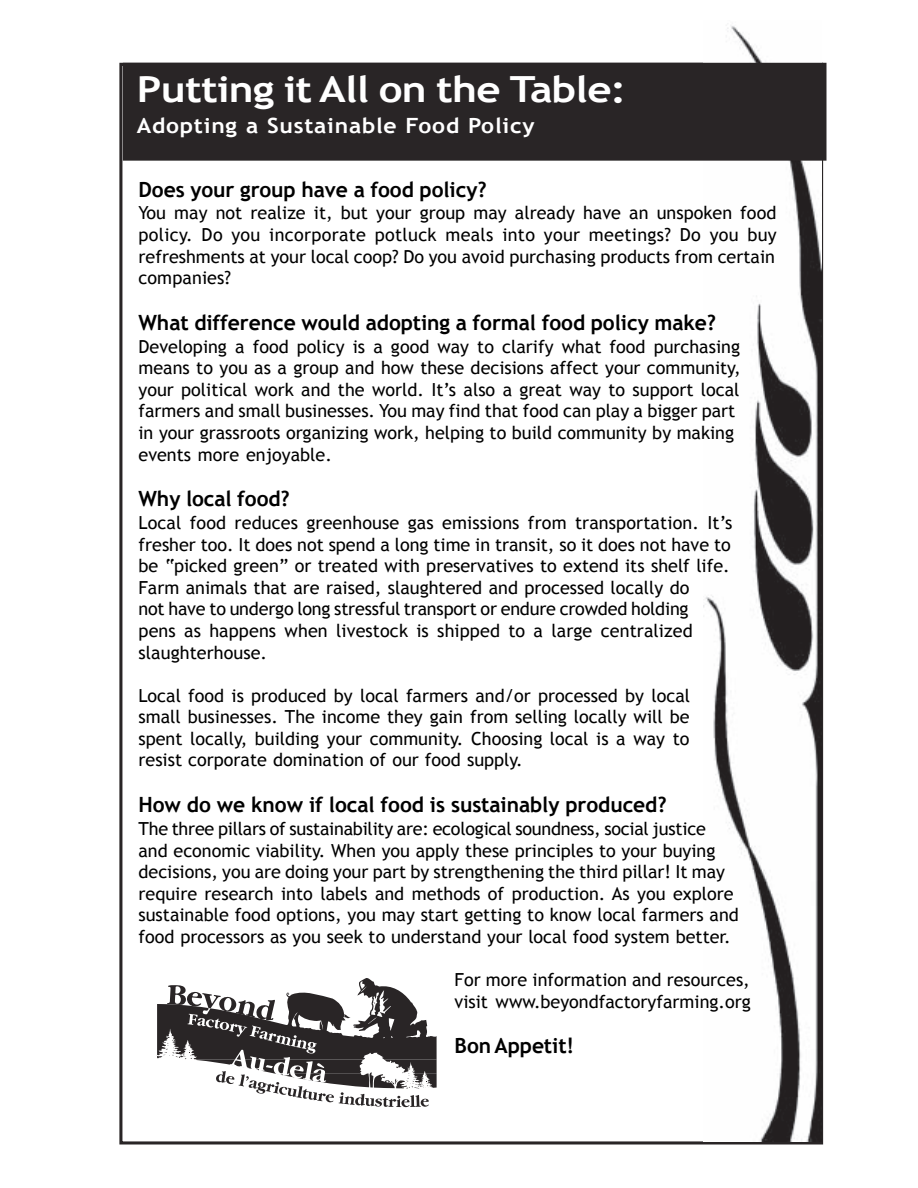
<style>
.page{position:relative;width:918px;height:1188px;background:#fff}
.page>*{position:absolute;margin:0;border:0;box-sizing:border-box;transform-origin:0 0}
.t1{font:700 36px "Trebuchet MS";letter-spacing:-.015em;color:#fff;scale:1.17 1}
.t2{font:700 21px "Trebuchet MS";letter-spacing:-.005em;color:#000}
.t3{font:700 21px "Trebuchet MS";letter-spacing:.035em;color:#fff;scale:1.09 1}
.t4{font:18px/21.6px "Trebuchet MS";color:#000}
</style>
<div class="page">
<img style="left:703px;top:25px;width:119px;height:1116px">
<div style="left:124px;top:63px;width:702px;height:97px;background:#292526"></div>
<div style="left:123px;top:63px;width:704px;height:98px;border:1px solid #292526"></div>
<svg style="left:157px;top:978px;width:280px;height:129px"></svg>
<h1 class="t1" style="left:137px;top:67px;width:420px">Putting it All on the Table:</h1>
<p class="t3" style="left:137px;top:112px;width:366px">Adopting a Sustainable Food Policy</p>
<p class="t2" style="left:139px;top:176px;width:350px">Does your group have a food policy?</p>
<p class="t4" style="left:139px;top:202px;width:640px;text-align:justify">You may not realize it, but your group may already have an unspoken food policy. Do you incorporate potluck meals into your meetings? Do you buy refreshments at your local coop? Do you avoid purchasing products from certain companies?</p>
<p class="t2" style="left:139px;top:309px;width:579px">What difference would adopting a formal food policy make?</p>
<p class="t4" style="left:139px;top:336px;width:604px">Developing a food policy is a good way to clarify what food purchasing means to you as a group and how these decisions affect your community, your political work and the world. It’s also a great way to support local farmers and small businesses. You may find that food can play a bigger part in your grassroots organizing work, helping to build community by making events more enjoyable.</p>
<p class="t2" style="left:139px;top:486px;width:153px">Why local food?</p>
<p class="t4" style="left:139px;top:512px;width:595px">Local food reduces greenhouse gas emissions from transportation. It’s fresher too. It does not spend a long time in transit, so it does not have to be “picked green” or treated with preservatives to extend its shelf life.<br>Farm animals that are raised, slaughtered and processed locally do<br>not have to undergo long stressful transport or endure crowded holding<br>pens as happens when livestock is shipped to a large centralized slaughterhouse.</p>
<p class="t4" style="left:139px;top:685px;width:553px;text-align:justify">Local food is produced by local farmers and/or processed by local small businesses. The income they gain from selling locally will be spent locally, building your community. Choosing local is a way to resist corporate domination of our food supply.</p>
<p class="t2" style="left:139px;top:792px;width:530px">How do we know if local food is sustainably produced?</p>
<p class="t4" style="left:139px;top:818px;width:602px">The three pillars of sustainability are: ecological soundness, social justice and economic viability. When you apply these principles to your buying decisions, you are doing your part by strengthening the third pillar! It may require research into labels and methods of production. As you explore sustainable food options, you may start getting to know local farmers and food processors as you seek to understand your local food system better.</p>
<p class="t4" style="left:455px;top:969px;width:298px">For more information and resources, visit www.beyondfactoryfarming.org</p>
<p class="t2" style="left:455px;top:1033px;width:121px">Bon Appetit!</p>
</div>
